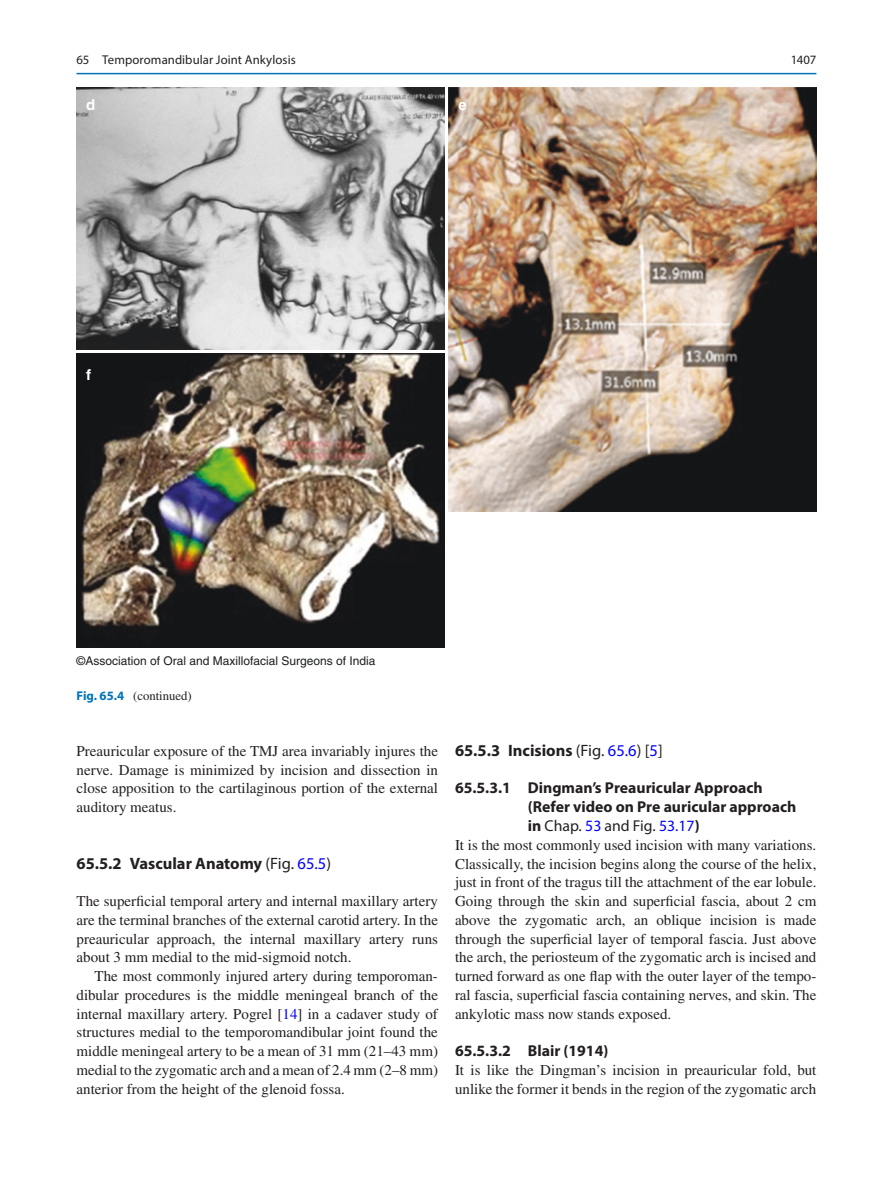
<style>
.page{position:relative;width:893px;height:1187px;background:#fff}
.page>*{position:absolute;margin:0;border:0;box-sizing:border-box;transform-origin:0 0}
.t1{font:700 16.5px "Myriad Pro";color:#231f20}
.t2{font:700 15.75px/18.8px "Myriad Pro";color:#231f20}
.t3{font:15px/18.8px "Times LT Std";color:#231f20;text-align:justify}
.t4{font:15px "Helvetica Bold 3";color:#fff}
.t5{font:12.75px "Myriad Pro Regular 3";letter-spacing:.005em;color:#231f20}
.t6{font:12.75px "Times LT Std";color:#231f20}
.t7{font:12.75px "Myriad Pro";color:#231f20}
.t8{font:12px "Helvetica 2";color:#1d1e1f}
.s1{font-family:"Myriad Pro";font-weight:700;color:#0073bc}
.s2{font-weight:400}
.s3{font-weight:400;color:#00f}
.s4{color:#00f}
</style>
<div class="page">
<img style="left:76px;top:87px;width:369px;height:263px">
<img style="left:449px;top:87px;width:368px;height:424px">
<img style="left:77px;top:354px;width:367px;height:293px">
<hr style="left:77px;top:73px;width:739px;height:1px;background:#0073bc">
<p class="t5" style="left:77px;top:52px;width:221px">65 Temporomandibular Joint Ankylosis</p>
<p class="t4" style="left:86px;top:96px;width:11px">d</p>
<p class="t4" style="left:458px;top:96px;width:10px">e</p>
<p class="t4" style="left:86px;top:365px;width:6px">f</p>
<p class="t8" style="left:77px;top:654px;width:300px">©Association of Oral and Maxillofacial Surgeons of India</p>
<p class="t6" style="left:77px;top:688px;width:117px"><span class="s1">Fig. 65.4</span> (continued)</p>
<p class="t7" style="left:791px;top:52px;width:27px">1407</p>
<p class="t3" style="left:77px;top:741px;width:363px">Preauricular exposure of the TMJ area invariably injures the nerve. Damage is minimized by incision and dissection in close apposition to the cartilaginous portion of the external auditory meatus.</p>
<p class="t1" style="left:77px;top:852px;width:256px">65.5.2 Vascular Anatomy <span class="s2">(Fig.</span> <span class="s3">65.5</span><span class="s2">)</span></p>
<p class="t3" style="left:77px;top:891px;width:363px">The superficial temporal artery and internal maxillary artery are the terminal branches of the external carotid artery. In the preauricular approach, the internal maxillary artery runs about 3 mm medial to the mid-sigmoid notch.</p>
<p class="t3" style="left:77px;top:966px;width:363px;text-indent:18px">The most commonly injured artery during temporoman&shy;dibular procedures is the middle meningeal branch of the internal maxillary artery. Pogrel [<span class="s4">14</span>] in a cadaver study of structures medial to the temporomandibular joint found the middle meningeal artery to be a mean of 31 mm (21–43 mm) medial to the zygomatic arch and a mean of 2.4 mm (2–8 mm) anterior from the height of the glenoid fossa.</p>
<p class="t1" style="left:455px;top:739px;width:209px">65.5.3 Incisions <span class="s2">(Fig.</span> <span class="s3">65.6</span><span class="s2">) [</span><span class="s3">5</span><span class="s2">]</span></p>
<p class="t2" style="left:528px;top:778px;width:270px;text-indent:-73px">65.5.3.1 Dingman’s Preauricular Approach (Refer video on Pre auricular approach in <span class="s2">Chap.</span> <span class="s3">53</span> <span class="s2">and Fig.</span> <span class="s3">53.17</span>)</p>
<p class="t3" style="left:455px;top:835px;width:363px">It is the most commonly used incision with many variations.<br>Classically, the incision begins along the course of the helix, just in front of the tragus till the attachment of the ear lobule.<br>Going through the skin and superficial fascia, about 2 cm above the zygomatic arch, an oblique incision is made through the superficial layer of temporal fascia. Just above the arch, the periosteum of the zygomatic arch is incised and turned forward as one flap with the outer layer of the tempo&shy;ral fascia, superficial fascia containing nerves, and skin. The ankylotic mass now stands exposed.</p>
<p class="t2" style="left:455px;top:1040px;width:155px">65.5.3.2 Blair (1914)</p>
<p class="t3" style="left:455px;top:1060px;width:363px">It is like the Dingman’s incision in preauricular fold, but unlike the former it bends in the region of the zygomatic arch</p>
</div>
